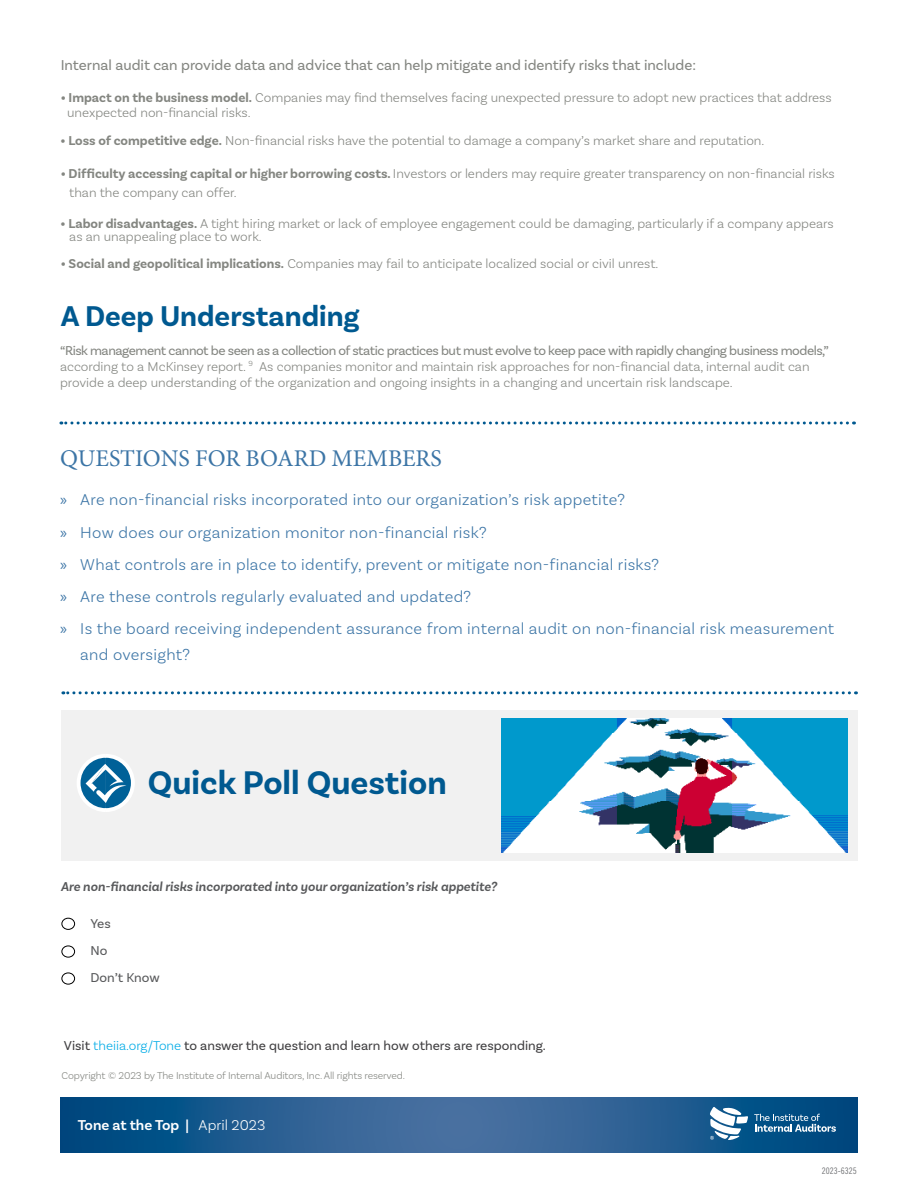
<style>
.page{position:relative;width:918px;height:1188px;background:#fff}
.page>*{position:absolute;margin:0;border:0;box-sizing:border-box;transform-origin:0 0}
.t1{font:700 34.35px "Basic Sans";color:#005990}
.t2{font:700 30px "Basic Sans";color:#005990}
.t3{font:24px "Minion Pro";color:#3c75a6}
.t4{font:300 16.5px/32.2px "Basic Sans";letter-spacing:.02em;color:#3c75a6}
.t5{font:15px "Basic Sans";color:#848681}
.t6{font:italic 15px "Trade Gothic LT Std";color:#fff}
.t7{font:600 15px "Basic Sans";color:#fff}
.t8{font:300 13.5px/16.2px "Basic Sans";color:#848681}
.t9{font:13.5px "Basic Sans";color:#414042}
.t10{font:italic 600 13.5px "Basic Sans";color:#58595b}
.t11{font:13.5px/27px "Basic Sans";color:#58595b}
.t12{font:300 10.5px "Basic Sans";letter-spacing:-.01em;color:#848681}
.t13{font:9px "Trade Gothic LT Std Cn 18";color:#6d6e71}
.s1{font-weight:700}
.s2{font-weight:400}
.s3{font-family:"Myriad Pro";font-weight:400}
.s4{font-weight:300;color:#00abe6}
.s5{font-weight:300}
</style>
<div class="page">
<svg style="left:60px;top:1098px;width:797px;height:55px;background:#245d91"></svg>
<svg style="left:710px;top:1107px;width:38px;height:33px"></svg>
<svg style="left:754px;top:1114px;width:82px;height:18px"></svg>
<svg style="left:61px;top:422px;width:786px;height:2px"></svg>
<div style="left:61px;top:710px;width:797px;height:150px;background:#f1f1f1"></div>
<div style="left:62px;top:918px;width:13px;height:12px;border:1px solid #000;border-radius:50%"></div>
<div style="left:62px;top:946px;width:13px;height:11px;border:1px solid #000;border-radius:50%"></div>
<div style="left:62px;top:973px;width:13px;height:11px;border:1px solid #000;border-radius:50%"></div>
<img style="left:502px;top:718px;width:346px;height:134px">
<svg style="left:77px;top:754px;width:58px;height:58px"></svg>
<svg style="left:63px;top:691px;width:786px;height:3px"></svg>
<p class="t5" style="left:61px;top:56px;width:637px">Internal audit can provide data and advice that can help mitigate and identify risks that include:</p>
<p class="t8" style="left:67px;top:90px;width:766px;line-height:15px;text-indent:-6px"><span class="s1">• Impact on the business model.</span> Companies may find themselves facing unexpected pressure to adopt new practices that address unexpected non-financial risks.</p>
<p class="t8" style="left:60px;top:132px;width:705px"><span class="s1">• Loss of competitive edge.</span> Non-financial risks have the potential to damage a company’s market share and reputation.</p>
<p class="t8" style="left:69px;top:184px;width:169px">than the company can offer.</p>
<p class="t8" style="left:69px;top:229px;width:194px">as an unappealing place to work.</p>
<p class="t8" style="left:61px;top:166px;width:776px"><span class="s1">• Difficulty accessing capital or higher borrowing costs.</span> Investors or lenders may require greater transparency on non-financial risks</p>
<p class="t8" style="left:60px;top:215px;width:775px"><span class="s1">• Labor disadvantages.</span> A tight hiring market or lack of employee engagement could be damaging, particularly if a company appears</p>
<p class="t8" style="left:61px;top:256px;width:599px"><span class="s1">• Social and geopolitical implications.</span> Companies may fail to anticipate localized social or civil unrest.</p>
<h2 class="t2" style="left:61px;top:297px;width:300px">A Deep Understanding</h2>
<p class="t8" style="left:60px;top:342px;width:770px"><span class="s2">“Risk management cannot be seen as a collection of static practices but must evolve to keep pace with rapidly changing business models,” </span>according to a McKinsey report. <sup>9</sup> As companies monitor and maintain risk approaches for non-financial data, internal audit can provide a deep understanding of the organization and ongoing insights in a changing and uncertain risk landscape.</p>
<h3 class="t3" style="left:60px;top:443px;width:383px">QUESTIONS FOR BOARD MEMBERS</h3>
<p class="t4" style="left:60px;top:484px;width:776px"><span class="s3">»</span> Are non-financial risks incorporated into our organization’s risk appetite?<br><span class="s3">»</span> How does our organization monitor non-financial risk?<br><span class="s3">»</span> What controls are in place to identify, prevent or mitigate non-financial risks?<br><span class="s3">»</span> Are these controls regularly evaluated and updated?<br><span class="s3">»</span> Is the board receiving independent assurance from internal audit on non-financial risk measurement</p>
<p class="t4" style="left:80px;top:638px;width:111px">and oversight?</p>
<h1 class="t1" style="left:148px;top:762px;width:300px">Quick Poll Question</h1>
<p class="t10" style="left:61px;top:879px;width:438px">Are non-financial risks incorporated into your organization’s risk appetite?</p>
<p class="t11" style="left:91px;top:910px;width:71px">Yes<br>No<br>Don’t Know</p>
<p class="t9" style="left:64px;top:1037px;width:483px">Visit <span class="s4">theiia.org/Tone</span> to answer the question and learn how others are responding.</p>
<p class="t12" style="left:62px;top:1069px;width:345px">Copyright © 2023 by The Institute of Internal Auditors, Inc. All rights reserved.</p>
<p class="t7" style="left:78px;top:1116px;width:189px">Tone at the Top | <span class="s5">April 2023</span></p>
<p class="t6" style="left:113px;top:1119px;width:243px">Tone at the Top | December 2021</p>
<p class="t13" style="left:822px;top:1165px;width:36px">2023-6325</p>
</div>
